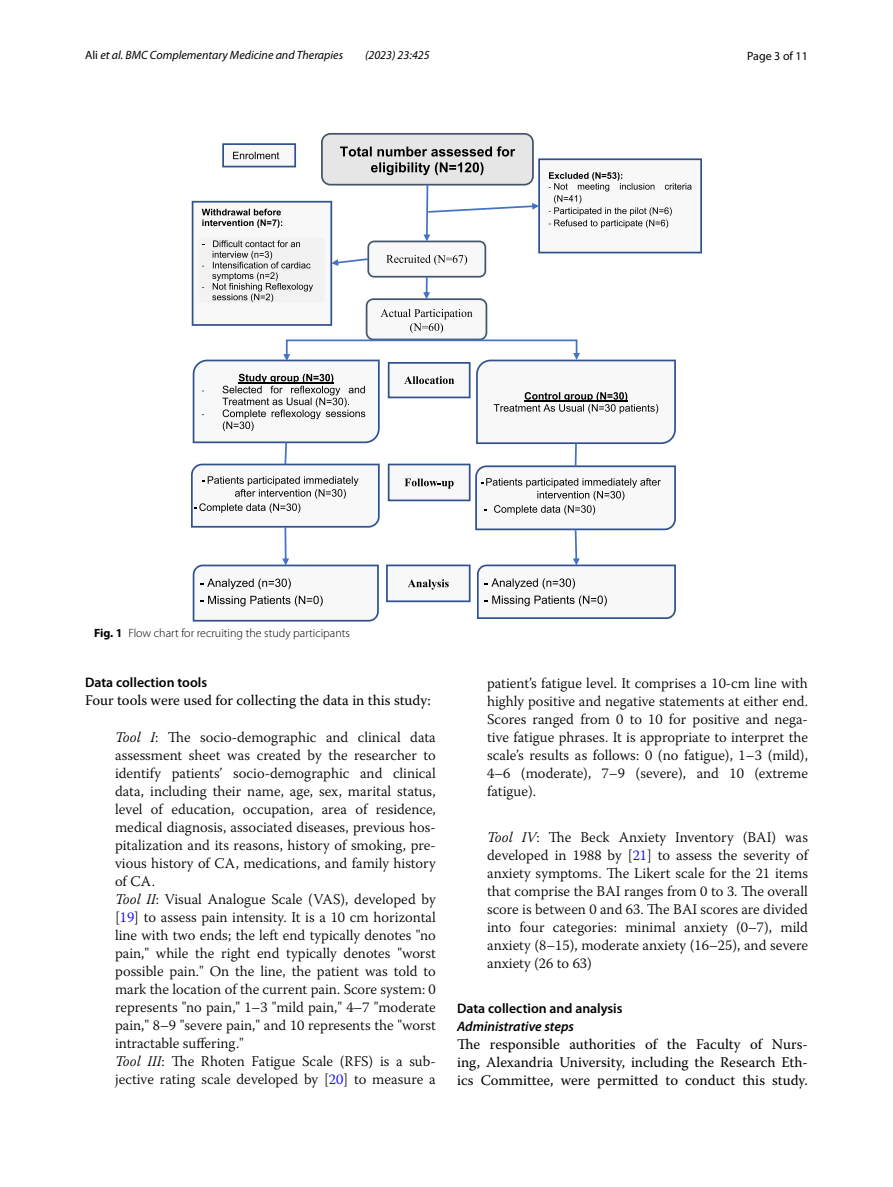
<style>
.page{position:relative;width:893px;height:1187px;background:#fff}
.page>*{position:absolute;margin:0;border:0;box-sizing:border-box;transform-origin:0 0}
.t1{font:300 14.7px/18px "Warnock Pro";color:#000;text-align:justify}
.t2{font:14.7px/18px "Warnock Pro";color:#000;text-align:justify}
.t3{font:600 13.8px "Myriad Pro";color:#000}
.t4{font:italic 600 13.8px "Myriad Pro";color:#000}
.t5{font:italic 12px "Myriad Pro";color:#000}
.t6{font:300 12px "Myriad Pro";color:#000}
.t7{font:12px "Myriad Pro";color:#000}
.s1{font-style:normal}
.s2{font-weight:700}
.s3{font-style:italic}
.s4{color:#00f}
</style>
<div class="page">
<svg style="left:191px;top:133px;width:511px;height:488px"></svg>
<p class="t5" style="left:85px;top:48px;width:260px"><span class="s1">Ali</span> et al. BMC Complementary Medicine and Therapies</p>
<p class="t5" style="left:365px;top:48px;width:66px">(2023) 23:425</p>
<p class="t7" style="left:747px;top:48px;width:62px">Page 3 of 11</p>
<p class="t6" style="left:94px;top:626px;width:257px"><span class="s2">Fig. 1</span> Flow chart for recruiting the study participants</p>
<p class="t3" style="left:85px;top:673px;width:124px">Data collection tools</p>
<p class="t2" style="left:85px;top:691px;width:347px">Four tools were used for collecting the data in this study:</p>
<p class="t1" style="left:115px;top:728px;width:322px;text-align:left"><span class="s3">Tool I</span>: The socio-demographic and clinical data assessment sheet was created by the researcher to identify patients’ socio-demographic and clinical data, including their name, age, sex, marital status, level of education, occupation, area of residence, medical diagnosis, associated diseases, previous hos&shy;pitalization and its reasons, history of smoking, pre&shy;vious history of CA, medications, and family history of CA.<br><span class="s3">Tool II</span>: Visual Analogue Scale (VAS), developed by [<span class="s4">19</span>] to assess pain intensity. It is a 10 cm horizontal line with two ends; the left end typically denotes "no pain," while the right end typically denotes "worst possible pain." On the line, the patient was told to mark the location of the current pain. Score system: 0 represents "no pain," 1–3 "mild pain," 4–7 "moderate pain," 8–9 "severe pain," and 10 represents the "worst intractable suffering."<br><span class="s3">Tool III</span>: The Rhoten Fatigue Scale (RFS) is a sub&shy;jective rating scale developed by [<span class="s4">20</span>] to measure a</p>
<p class="t1" style="left:487px;top:673px;width:322px">patient’s fatigue level. It comprises a 10-cm line with highly positive and negative statements at either end.<br>Scores ranged from 0 to 10 for positive and nega&shy;tive fatigue phrases. It is appropriate to interpret the scale’s results as follows: 0 (no fatigue), 1–3 (mild), 4–6 (moderate), 7–9 (severe), and 10 (extreme fatigue).</p>
<p class="t1" style="left:487px;top:827px;width:322px"><span class="s3">Tool IV</span>: The Beck Anxiety Inventory (BAI) was developed in 1988 by [<span class="s4">21</span>] to assess the severity of anxiety symptoms. The Likert scale for the 21 items that comprise the BAI ranges from 0 to 3. The overall score is between 0 and 63. The BAI scores are divided into four categories: minimal anxiety (0–7), mild anxiety (8–15), moderate anxiety (16–25), and severe anxiety (26 to 63)</p>
<p class="t3" style="left:457px;top:999px;width:167px">Data collection and analysis</p>
<p class="t4" style="left:457px;top:1017px;width:118px">Administrative steps</p>
<p class="t2" style="left:457px;top:1035px;width:352px">The responsible authorities of the Faculty of Nurs&shy;ing, Alexandria University, including the Research Eth&shy;ics Committee, were permitted to conduct this study.</p>
</div>
